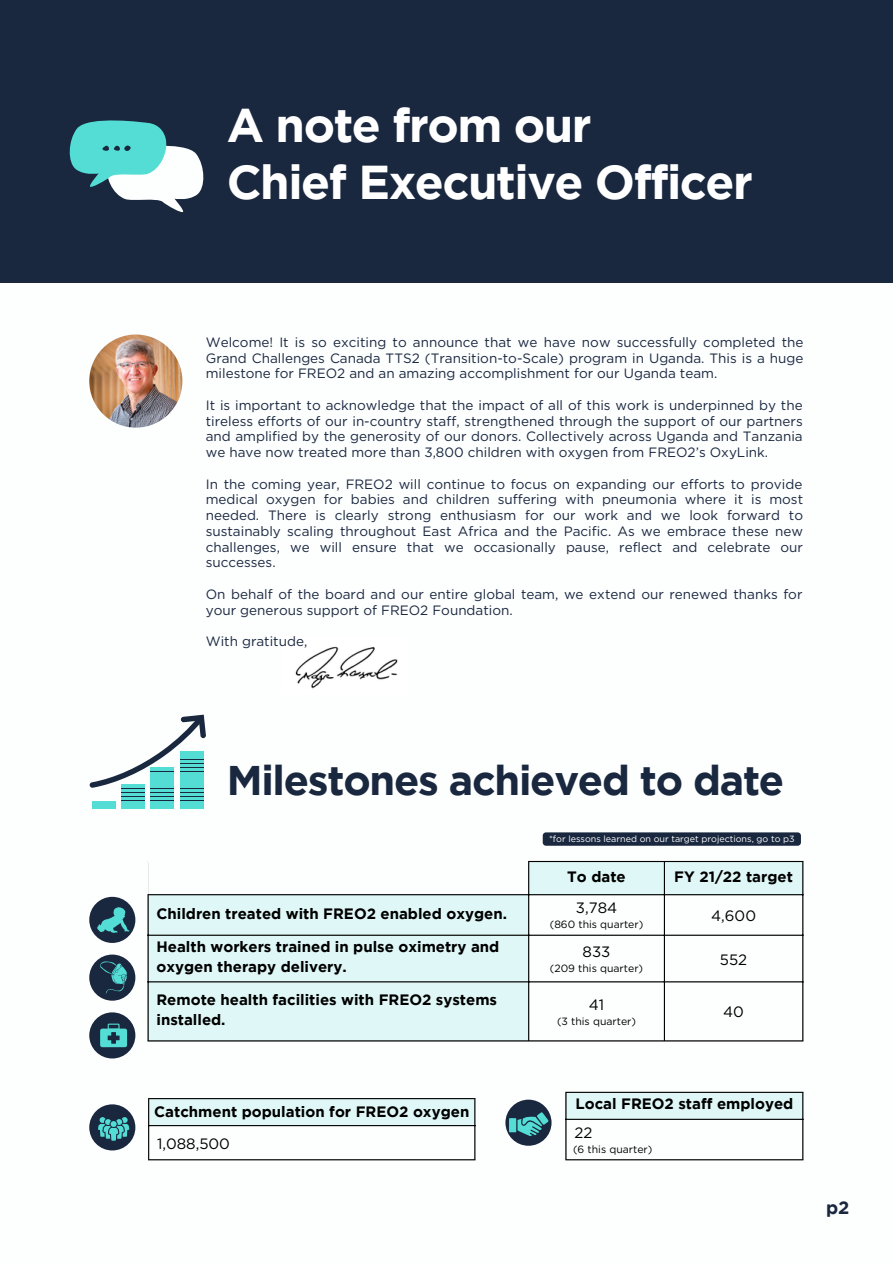
<style>
.page{position:relative;width:893px;height:1264px;background:#fff}
.page>*{position:absolute;margin:0;border:0;box-sizing:border-box;transform-origin:0 0}
.t1{font:700 47.4px/56.2px "Gotham";letter-spacing:-.03em;color:#fff}
.t2{font:700 41.25px "Gotham";letter-spacing:-.03em;color:#19273f}
.t3{font:700 18px "Gotham";color:#19273f}
.t4{font:700 15px/20.1px "Gotham";color:#000}
.t5{font:15px "Gotham";color:#000}
.t6{font:13.5px/15.8px "Gotham";color:#19273f;text-align:justify}
.t7{font:10.5px "Gotham";color:#000}
.t8{font:9px "Gotham";color:#fdfefe}
</style>
<div class="page">
<div style="left:0;top:0;width:892px;height:1262px;background:#19273f"></div>
<div style="left:0;top:283px;width:892px;height:979px;background:#fdfefe"></div>
<img style="left:295px;top:646px;width:103px;height:43px">
<img style="left:89px;top:334px;width:93px;height:93px;border-radius:50%">
<svg style="left:69px;top:120px;width:135px;height:93px"></svg>
<hr style="left:92px;top:805px;width:24px;height:4px;background:#53ddd4">
<hr style="left:92px;top:801px;width:24px;height:4px;background:#53ddd4">
<hr style="left:180px;top:805px;width:23px;height:4px;background:#53ddd4">
<hr style="left:180px;top:801px;width:23px;height:4px;background:#53ddd4">
<svg style="left:180px;top:800px;width:23px;height:1px"></svg>
<svg style="left:180px;top:796px;width:23px;height:4px"></svg>
<svg style="left:180px;top:792px;width:23px;height:4px"></svg>
<svg style="left:180px;top:788px;width:23px;height:4px"></svg>
<hr style="left:180px;top:784px;width:23px;height:4px;background:#53ddd4">
<hr style="left:121px;top:805px;width:24px;height:4px;background:#53ddd4">
<hr style="left:121px;top:801px;width:24px;height:4px;background:#53ddd4">
<svg style="left:121px;top:800px;width:24px;height:1px"></svg>
<svg style="left:121px;top:796px;width:24px;height:4px"></svg>
<svg style="left:121px;top:792px;width:24px;height:4px"></svg>
<svg style="left:121px;top:788px;width:24px;height:4px"></svg>
<hr style="left:121px;top:784px;width:24px;height:4px;background:#53ddd4">
<hr style="left:151px;top:805px;width:23px;height:4px;background:#53ddd4">
<hr style="left:151px;top:801px;width:23px;height:4px;background:#53ddd4">
<svg style="left:151px;top:800px;width:23px;height:1px"></svg>
<svg style="left:151px;top:796px;width:23px;height:4px"></svg>
<svg style="left:151px;top:792px;width:23px;height:4px"></svg>
<svg style="left:151px;top:788px;width:23px;height:4px"></svg>
<hr style="left:151px;top:784px;width:23px;height:4px;background:#53ddd4">
<svg style="left:89px;top:714px;width:117px;height:73px"></svg>
<svg style="left:149px;top:862px;width:653px;height:178px;fill:#dff8f7"></svg>
<hr style="left:147px;top:895px;width:2px;height:145px;background:#000">
<hr style="left:528px;top:862px;width:1px;height:178px;background:#000">
<hr style="left:663px;top:862px;width:2px;height:178px;background:#000">
<hr style="left:802px;top:862px;width:1px;height:178px;background:#000">
<hr style="left:528px;top:861px;width:275px;height:1px;background:#000">
<hr style="left:147px;top:894px;width:656px;height:1px;background:#000">
<hr style="left:147px;top:934px;width:656px;height:1px;background:#000">
<hr style="left:147px;top:981px;width:656px;height:1px;background:#000">
<hr style="left:147px;top:1040px;width:656px;height:1px;background:#000">
<div style="left:148px;top:1098px;width:327px;height:27px;background:#dff8f7"></div>
<hr style="left:148px;top:1099px;width:1px;height:60px;background:#000">
<hr style="left:474px;top:1099px;width:1px;height:60px;background:#000">
<hr style="left:148px;top:1098px;width:327px;height:1px;background:#000">
<hr style="left:148px;top:1125px;width:327px;height:1px;background:#000">
<hr style="left:148px;top:1159px;width:327px;height:1px;background:#000">
<div style="left:565px;top:1092px;width:238px;height:27px;background:#dff8f7"></div>
<hr style="left:565px;top:1092px;width:1px;height:67px;background:#000">
<hr style="left:802px;top:1092px;width:1px;height:67px;background:#000">
<hr style="left:565px;top:1091px;width:238px;height:1px;background:#000">
<hr style="left:565px;top:1118px;width:238px;height:1px;background:#000">
<hr style="left:565px;top:1159px;width:238px;height:1px;background:#000">
<div style="left:89px;top:896px;width:46px;height:46px;background:#19273f;border-radius:50%"></div>
<div style="left:89px;top:954px;width:46px;height:46px;background:#19273f;border-radius:50%"></div>
<div style="left:89px;top:1012px;width:46px;height:46px;background:#19273f;border-radius:50%"></div>
<div style="left:89px;top:1104px;width:46px;height:46px;background:#19273f;border-radius:50%"></div>
<div style="left:505px;top:1099px;width:46px;height:46px;background:#19273f;border-radius:50%"></div>
<svg style="left:100px;top:1023px;width:27px;height:24px"></svg>
<svg style="left:100px;top:961px;width:27px;height:32px"></svg>
<svg style="left:97px;top:907px;width:33px;height:26px"></svg>
<svg style="left:98px;top:1117px;width:31px;height:23px"></svg>
<svg style="left:509px;top:1112px;width:39px;height:23px"></svg>
<svg style="left:542px;top:832px;width:258px;height:13px;background:#202e45"></svg>
<h1 class="t1" style="left:227px;top:101px;width:527px">A note from our<br>Chief Executive Officer</h1>
<p class="t6" style="left:206px;top:334px;width:599px">Welcome! It is so exciting to announce that we have now successfully completed the Grand Challenges Canada TTS2 (Transition-to-Scale) program in Uganda. This is a huge milestone for FREO2 and an amazing accomplishment for our Uganda team.</p>
<p class="t6" style="left:206px;top:397px;width:598px">It is important to acknowledge that the impact of all of this work is underpinned by the tireless efforts of our in-country staff, strengthened through the support of our partners and amplified by the generosity of our donors. Collectively across Uganda and Tanzania we have now treated more than 3,800 children with oxygen from FREO2’s OxyLink.</p>
<p class="t6" style="left:206px;top:476px;width:599px">In the coming year, FREO2 will continue to focus on expanding our efforts to provide medical oxygen for babies and children suffering with pneumonia where it is most needed. There is clearly strong enthusiasm for our work and we look forward to sustainably scaling throughout East Africa and the Pacific. As we embrace these new challenges, we will ensure that we occasionally pause, reflect and celebrate our successes.</p>
<p class="t6" style="left:206px;top:586px;width:598px">On behalf of the board and our entire global team, we extend our renewed thanks for your generous support of FREO2 Foundation.</p>
<p class="t6" style="left:206px;top:633px;width:103px">With gratitude,</p>
<h2 class="t2" style="left:227px;top:765px;width:559px">Milestones achieved to date</h2>
<p class="t8" style="left:549px;top:834px;width:247px">*for lessons learned on our target projections, go to p3</p>
<p class="t4" style="left:567px;top:867px;width:60px">To date</p>
<p class="t4" style="left:674px;top:867px;width:120px">FY 21/22 target</p>
<p class="t4" style="left:156px;top:904px;width:352px">Children treated with FREO2 enabled oxygen.</p>
<p class="t5" style="left:576px;top:899px;width:43px">3,784</p>
<p class="t7" style="left:549px;top:918px;width:95px">(860 this quarter)</p>
<p class="t4" style="left:156px;top:937px;width:344px">Health workers trained in pulse oximetry and oxygen therapy delivery.</p>
<p class="t5" style="left:582px;top:943px;width:29px">833</p>
<p class="t7" style="left:550px;top:962px;width:95px">(209 this quarter)</p>
<p class="t4" style="left:156px;top:990px;width:342px">Remote health facilities with FREO2 systems installed.</p>
<p class="t5" style="left:588px;top:996px;width:17px">41</p>
<p class="t7" style="left:557px;top:1015px;width:80px">(3 this quarter)</p>
<p class="t5" style="left:711px;top:906px;width:46px">4,600</p>
<p class="t5" style="left:720px;top:950px;width:29px">552</p>
<p class="t5" style="left:723px;top:1003px;width:22px">40</p>
<p class="t4" style="left:154px;top:1102px;width:316px">Catchment population for FREO2 oxygen</p>
<p class="t5" style="left:157px;top:1135px;width:74px">1,088,500</p>
<p class="t4" style="left:575px;top:1095px;width:219px">Local FREO2 staff employed</p>
<p class="t5" style="left:574px;top:1124px;width:19px">22</p>
<p class="t7" style="left:573px;top:1143px;width:81px">(6 this quarter)</p>
<h3 class="t3" style="left:826px;top:1200px;width:25px">p2</h3>
</div>
